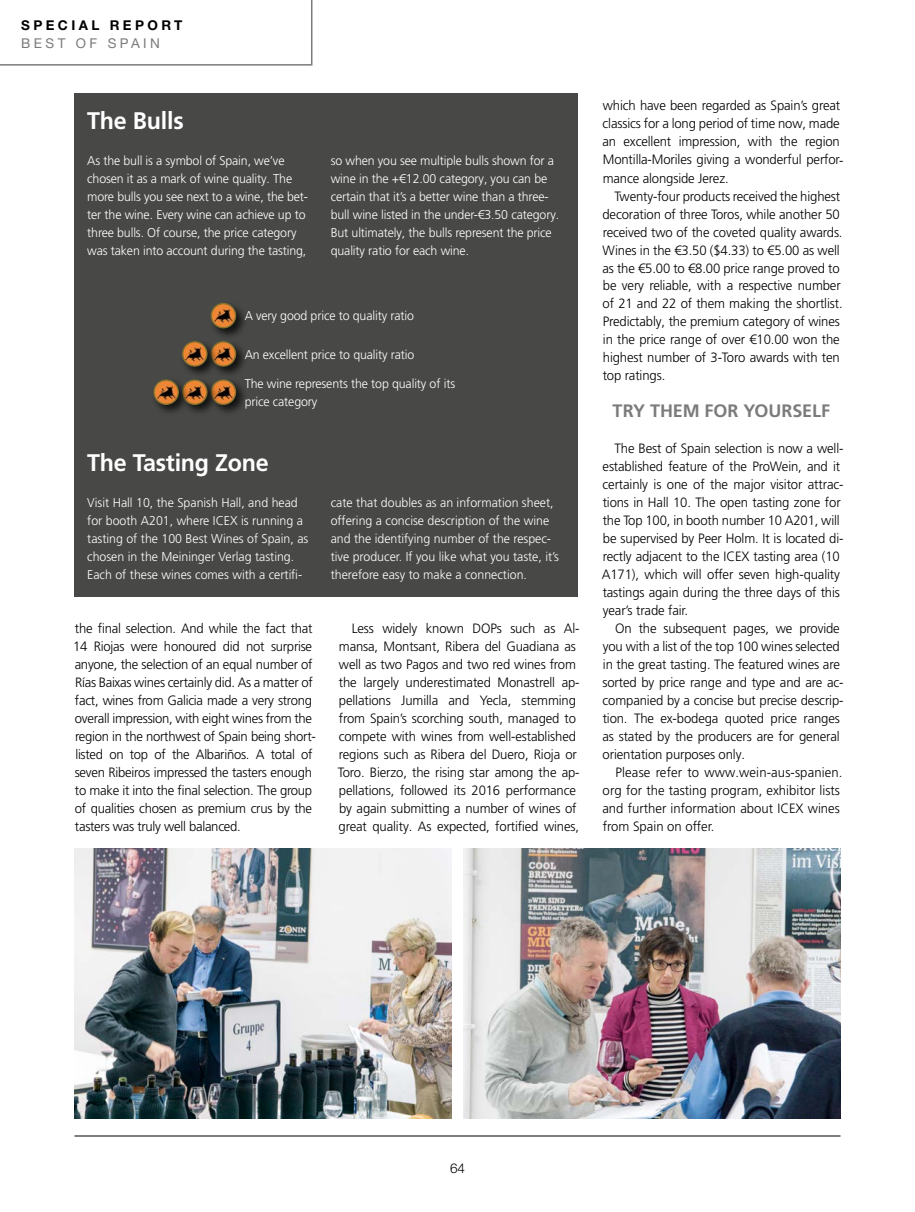
<style>
.page{position:relative;width:915px;height:1212px;background:#fff}
.page>*{position:absolute;margin:0;border:0;box-sizing:border-box;transform-origin:0 0}
.t1{font:700 24px "Frutiger LT Pro";letter-spacing:-.01em;color:#fff}
.t2{font:700 18px "Frutiger LT Pro";letter-spacing:-.005em;color:#7a7b7a}
.t3{font:300 13.5px/18px "Frutiger LT Pro";letter-spacing:-.01em;color:#000}
.t4{font:700 13.5px "Helvetica Neue LT Std";letter-spacing:.25em;color:#000}
.t5{font:13.5px "Helvetica Neue LT Std";letter-spacing:.25em;color:#7a7b7a}
.t6{font:300 13.5px "Helvetica Neue LT Std";color:#000}
.t7{font:300 12.75px/18px "Frutiger LT Pro";letter-spacing:-.01em;color:#fff}
</style>
<div class="page">
<hr style="left:74px;top:1135px;width:766px;height:1px;background:#000">
<svg style="left:0;top:0;width:312px;height:66px"></svg>
<div style="left:74px;top:93px;width:504px;height:503px;background:#484847"></div>
<div style="left:208px;top:301px;width:40px;height:39px;background:#000;opacity:.75"></div>
<img style="left:211px;top:304px;width:24px;height:24px;border-radius:12px">
<div style="left:210px;top:303px;width:26px;height:25px;border:1px solid #83702c;border-radius:50%"></div>
<div style="left:208px;top:339px;width:40px;height:39px;background:#000;opacity:.75"></div>
<img style="left:211px;top:342px;width:24px;height:24px;border-radius:12px">
<div style="left:210px;top:341px;width:26px;height:26px;border:1px solid #83702c;border-radius:50%"></div>
<div style="left:180px;top:339px;width:39px;height:39px;background:#000;opacity:.75"></div>
<img style="left:183px;top:342px;width:24px;height:24px;border-radius:12px">
<div style="left:182px;top:341px;width:25px;height:26px;border:1px solid #83702c;border-radius:50%"></div>
<div style="left:208px;top:377px;width:40px;height:39px;background:#000;opacity:.75"></div>
<img style="left:211px;top:380px;width:24px;height:24px;border-radius:12px">
<div style="left:210px;top:379px;width:26px;height:26px;border:1px solid #83702c;border-radius:50%"></div>
<div style="left:180px;top:377px;width:39px;height:39px;background:#000;opacity:.75"></div>
<img style="left:183px;top:380px;width:24px;height:24px;border-radius:12px">
<div style="left:182px;top:379px;width:25px;height:26px;border:1px solid #83702c;border-radius:50%"></div>
<div style="left:151px;top:377px;width:39px;height:39px;background:#000;opacity:.75"></div>
<img style="left:154px;top:380px;width:24px;height:24px;border-radius:12px">
<div style="left:153px;top:379px;width:26px;height:26px;border:1px solid #83702c;border-radius:50%"></div>
<img style="left:464px;top:848px;width:376px;height:270px">
<img style="left:74px;top:848px;width:377px;height:270px">
<p class="t4" style="left:21px;top:17px;width:163px">SPECIAL REPORT</p>
<p class="t5" style="left:21px;top:35px;width:140px">BEST OF SPAIN</p>
<h1 class="t1" style="left:87px;top:106px;width:98px">The Bulls</h1>
<p class="t7" style="left:87px;top:151px;width:222px">As the bull is a symbol of Spain, we’ve chosen it as a mark of wine quality. The more bulls you see next to a wine, the bet&shy;ter the wine. Every wine can achieve up to three bulls. Of course, the price category was taken into account during the tasting,</p>
<p class="t7" style="left:330px;top:151px;width:230px">so when you see multiple bulls shown for a wine in the +€12.00 category, you can be certain that it’s a better wine than a three&shy;bull wine listed in the under-€3.50 category.<br>But ultimately, the bulls represent the price quality ratio for each wine.</p>
<p class="t7" style="left:244px;top:307px;width:171px">A very good price to quality ratio</p>
<p class="t7" style="left:244px;top:345px;width:171px">An excellent price to quality ratio</p>
<p class="t7" style="left:244px;top:375px;width:212px">The wine represents the top quality of its price category</p>
<h1 class="t1" style="left:87px;top:448px;width:183px">The Tasting Zone</h1>
<p class="t7" style="left:87px;top:493px;width:222px">Visit Hall 10, the Spanish Hall, and head for booth A201, where ICEX is running a tasting of the 100 Best Wines of Spain, as chosen in the Meininger Verlag tasting.<br>Each of these wines comes with a certifi-</p>
<p class="t7" style="left:330px;top:493px;width:230px">cate that doubles as an information sheet, offering a concise description of the wine and the identifying number of the respec&shy;tive producer. If you like what you taste, it’s therefore easy to make a connection.</p>
<p class="t3" style="left:73px;top:619px;width:244px">the final selection. And while the fact that 14 Riojas were honoured did not surprise anyone, the selection of an equal number of Rías Baixas wines certainly did. As a matter of fact, wines from Galicia made a very strong overall impression, with eight wines from the region in the northwest of Spain being short&shy;listed on top of the Albariños. A total of seven Ribeiros impressed the tasters enough to make it into the final selection. The group of qualities chosen as premium crus by the tasters was truly well balanced.</p>
<p class="t3" style="left:338px;top:619px;width:243px;text-indent:14px">Less widely known DOPs such as Al&shy;mansa, Montsant, Ribera del Guadiana as well as two Pagos and two red wines from the largely underestimated Monastrell ap&shy;pellations Jumilla and Yecla, stemming from Spain’s scorching south, managed to compete with wines from well-established regions such as Ribera del Duero, Rioja or Toro. Bierzo, the rising star among the ap&shy;pellations, followed its 2016 performance by again submitting a number of wines of great quality. As expected, fortified wines,</p>
<p class="t3" style="left:602px;top:97px;width:242px">which have been regarded as Spain’s great classics for a long period of time now, made an excellent impression, with the region Montilla-Moriles giving a wonderful perfor&shy;mance alongside Jerez.</p>
<p class="t3" style="left:602px;top:187px;width:242px;text-indent:12px">Twenty-four products received the highest decoration of three Toros, while another 50 received two of the coveted quality awards.<br>Wines in the €3.50 ($4.33) to €5.00 as well as the €5.00 to €8.00 price range proved to be very reliable, with a respective number of 21 and 22 of them making the shortlist.<br>Predictably, the premium category of wines in the price range of over €10.00 won the highest number of 3-Toro awards with ten top ratings.</p>
<h2 class="t2" style="left:612px;top:400px;width:219px">TRY THEM FOR YOURSELF</h2>
<p class="t3" style="left:601px;top:439px;width:243px;text-indent:13px">The Best of Spain selection is now a well&shy;established feature of the ProWein, and it certainly is one of the major visitor attrac&shy;tions in Hall 10. The open tasting zone for the Top 100, in booth number 10 A201, will be supervised by Peer Holm. It is located di&shy;rectly adjacent to the ICEX tasting area (10<br>A171), which will offer seven high-quality tastings again during the three days of this year’s trade fair.</p>
<p class="t3" style="left:602px;top:619px;width:242px;text-indent:13px">On the subsequent pages, we provide you with a list of the top 100 wines selected in the great tasting. The featured wines are sorted by price range and type and are ac&shy;companied by a concise but precise descrip&shy;tion. The ex-bodega quoted price ranges as stated by the producers are for general orientation purposes only.</p>
<p class="t3" style="left:602px;top:763px;width:241px;text-indent:13px">Please refer to www.wein-aus-spanien. org for the tasting program, exhibitor lists and further information about ICEX wines from Spain on offer.</p>
<p class="t6" style="left:450px;top:1159px;width:16px">64</p>
</div>
